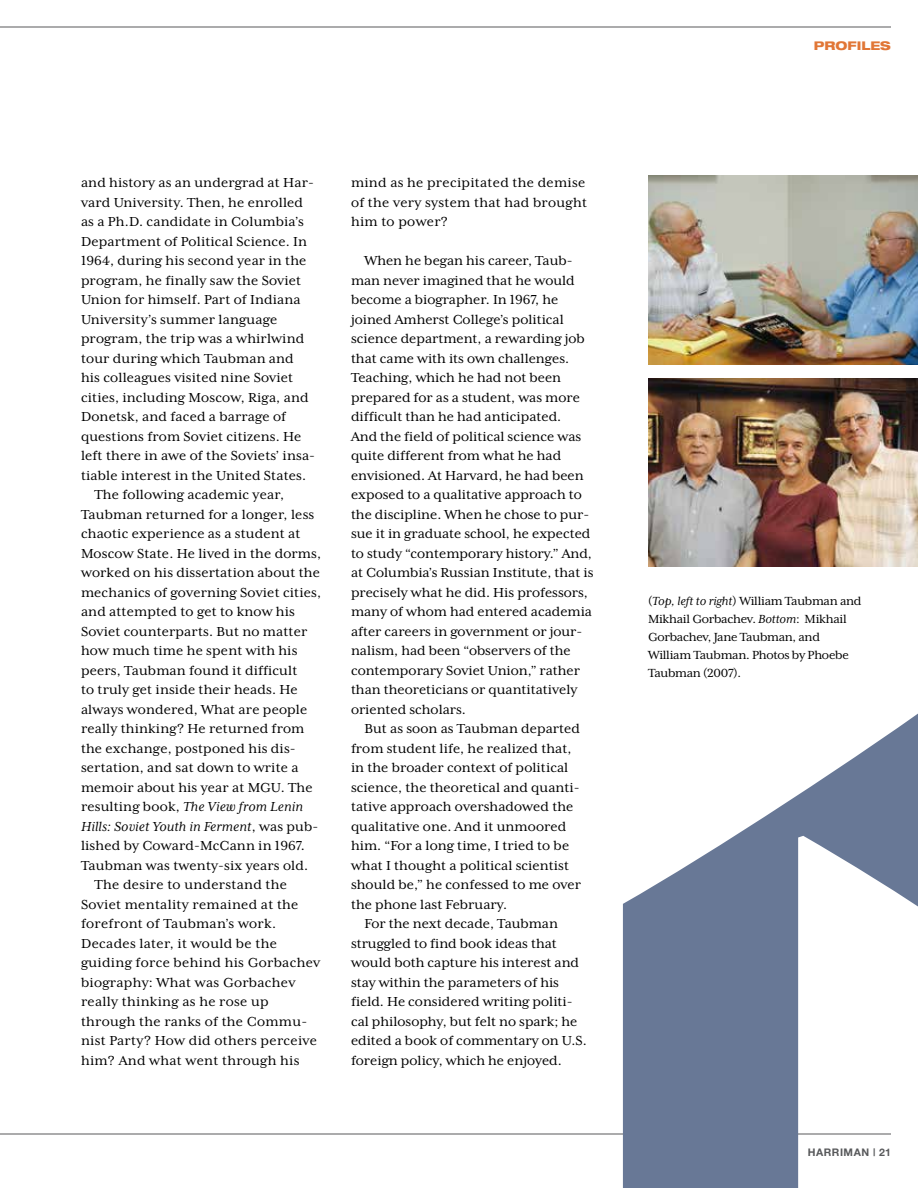
<style>
.page{position:relative;width:918px;height:1188px;background:#fff}
.page>*{position:absolute;margin:0;border:0;box-sizing:border-box;transform-origin:0 0}
.t1{font:15px/19.5px "Mrs Eaves XL Serif OT";letter-spacing:.01em;color:#000;text-align:justify}
.t2{font:italic 15px "Mrs Eaves XL Serif OT";letter-spacing:.01em;color:#000}
.t3{font:13.5px/18px "Mrs Eaves XL Serif OT";letter-spacing:-.02em;color:#000}
.t4{font:800 expanded 12px "Helvetica Neue";color:#e17636}
.t5{font:700 10.5px "Helvetica Neue";letter-spacing:.05em;color:#58595b}
.s1{font-style:normal}
.s2{font-style:italic}
</style>
<div class="page">
<hr style="left:0;top:27px;width:891px;height:1px;background:#58595b">
<img style="left:648px;top:378px;width:270px;height:189px">
<img style="left:648px;top:176px;width:270px;height:188px">
<hr style="left:0;top:1134px;width:891px;height:1px;background:#58595b">
<svg style="left:594px;top:713px;width:324px;height:475px"></svg>
<p class="t1" style="left:81px;top:173px;width:235px">and history as an undergrad at Har-</p>
<p class="t1" style="left:81px;top:193px;width:224px">vard University. Then, he enrolled</p>
<p class="t1" style="left:81px;top:212px;width:224px">as a Ph.D. candidate in Columbia’s</p>
<p class="t1" style="left:81px;top:232px;width:228px">Department of Political Science. In</p>
<p class="t1" style="left:81px;top:251px;width:227px">1964, during his second year in the</p>
<p class="t1" style="left:81px;top:271px;width:222px">program, he finally saw the Soviet</p>
<p class="t1" style="left:81px;top:290px;width:221px">Union for himself. Part of Indiana</p>
<p class="t1" style="left:81px;top:310px;width:198px">University’s summer language</p>
<p class="t1" style="left:81px;top:329px;width:225px">program, the trip was a whirlwind</p>
<p class="t1" style="left:81px;top:349px;width:214px">tour during which Taubman and</p>
<p class="t1" style="left:81px;top:368px;width:214px">his colleagues visited nine Soviet</p>
<p class="t1" style="left:81px;top:388px;width:229px">cities, including Moscow, Riga, and</p>
<p class="t1" style="left:81px;top:407px;width:207px">Donetsk, and faced a barrage of</p>
<p class="t1" style="left:81px;top:427px;width:222px">questions from Soviet citizens. He</p>
<p class="t1" style="left:81px;top:446px;width:236px">left there in awe of the Soviets’ insa-</p>
<p class="t1" style="left:81px;top:466px;width:227px">tiable interest in the United States.</p>
<p class="t1" style="left:94px;top:485px;width:191px">The following academic year,</p>
<p class="t1" style="left:81px;top:505px;width:235px">Taubman returned for a longer, less</p>
<p class="t1" style="left:81px;top:524px;width:221px">chaotic experience as a student at</p>
<p class="t1" style="left:81px;top:544px;width:242px">Moscow State. He lived in the dorms,</p>
<p class="t1" style="left:81px;top:563px;width:241px">worked on his dissertation about the</p>
<p class="t1" style="left:81px;top:583px;width:242px">mechanics of governing Soviet cities,</p>
<p class="t1" style="left:81px;top:602px;width:216px">and attempted to get to know his</p>
<p class="t1" style="left:81px;top:622px;width:228px">Soviet counterparts. But no matter</p>
<p class="t1" style="left:81px;top:641px;width:218px">how much time he spent with his</p>
<p class="t1" style="left:81px;top:661px;width:218px">peers, Taubman found it difficult</p>
<p class="t1" style="left:81px;top:680px;width:218px">to truly get inside their heads. He</p>
<p class="t1" style="left:81px;top:700px;width:228px">always wondered, What are people</p>
<p class="t1" style="left:81px;top:719px;width:225px">really thinking? He returned from</p>
<p class="t1" style="left:81px;top:739px;width:216px">the exchange, postponed his dis-</p>
<p class="t1" style="left:81px;top:758px;width:219px">sertation, and sat down to write a</p>
<p class="t1" style="left:81px;top:778px;width:233px">memoir about his year at MGU. The</p>
<p class="t2" style="left:81px;top:799px;width:224px"><span class="s1">resulting book,</span> The View from Lenin</p>
<p class="t2" style="left:81px;top:819px;width:239px">Hills: Soviet Youth in Ferment<span class="s1">, was pub-</span></p>
<p class="t1" style="left:81px;top:836px;width:225px">lished by Coward-McCann in 1967.</p>
<p class="t1" style="left:81px;top:856px;width:229px">Taubman was twenty-six years old.</p>
<p class="t1" style="left:94px;top:875px;width:194px">The desire to understand the</p>
<p class="t1" style="left:81px;top:895px;width:219px">Soviet mentality remained at the</p>
<p class="t1" style="left:81px;top:914px;width:197px">forefront of Taubman’s work.</p>
<p class="t1" style="left:81px;top:934px;width:198px">Decades later, it would be the</p>
<p class="t1" style="left:81px;top:953px;width:241px">guiding force behind his Gorbachev</p>
<p class="t1" style="left:81px;top:973px;width:216px">biography: What was Gorbachev</p>
<p class="t1" style="left:81px;top:992px;width:189px">really thinking as he rose up</p>
<p class="t1" style="left:81px;top:1012px;width:228px">through the ranks of the Commu-</p>
<p class="t1" style="left:81px;top:1031px;width:238px">nist Party? How did others perceive</p>
<p class="t1" style="left:81px;top:1051px;width:220px">him? And what went through his</p>
<p class="t1" style="left:351px;top:173px;width:238px">mind as he precipitated the demise of the very system that had brought him to power?</p>
<p class="t1" style="left:351px;top:251px;width:244px;text-align:left;text-indent:14px">When he began his career, Taub&shy;man never imagined that he would become a biographer. In 1967, he joined Amherst College’s political science department, a rewarding job that came with its own challenges.<br>Teaching, which he had not been prepared for as a student, was more difficult than he had anticipated.<br>And the field of political science was quite different from what he had envisioned. At Harvard, he had been exposed to a qualitative approach to the discipline. When he chose to pur&shy;sue it in graduate school, he expected to study “contemporary history.” And, at Columbia’s Russian Institute, that is precisely what he did. His professors, many of whom had entered academia after careers in government or jour&shy;nalism, had been “observers of the contemporary Soviet Union,” rather than theoreticians or quantitatively oriented scholars.</p>
<p class="t1" style="left:364px;top:719px;width:217px">But as soon as Taubman departed</p>
<p class="t1" style="left:351px;top:739px;width:222px">from student life, he realized that,</p>
<p class="t1" style="left:351px;top:758px;width:219px">in the broader context of political</p>
<p class="t1" style="left:351px;top:778px;width:230px">science, the theoretical and quanti-</p>
<p class="t1" style="left:351px;top:797px;width:224px">tative approach overshadowed the</p>
<p class="t1" style="left:351px;top:817px;width:217px">qualitative one. And it unmoored</p>
<p class="t1" style="left:351px;top:836px;width:220px">him. “For a long time, I tried to be</p>
<p class="t1" style="left:351px;top:856px;width:220px">what I thought a political scientist</p>
<p class="t1" style="left:351px;top:875px;width:232px">should be,” he confessed to me over</p>
<p class="t1" style="left:351px;top:895px;width:158px">the phone last February.</p>
<p class="t1" style="left:364px;top:914px;width:195px">For the next decade, Taubman</p>
<p class="t1" style="left:351px;top:934px;width:207px">struggled to find book ideas that</p>
<p class="t1" style="left:351px;top:953px;width:230px">would both capture his interest and</p>
<p class="t1" style="left:351px;top:973px;width:210px">stay within the parameters of his</p>
<p class="t1" style="left:351px;top:992px;width:223px">field. He considered writing politi-</p>
<p class="t1" style="left:351px;top:1012px;width:228px">cal philosophy, but felt no spark; he</p>
<p class="t1" style="left:351px;top:1031px;width:237px">edited a book of commentary on U.S.</p>
<p class="t1" style="left:351px;top:1051px;width:212px">foreign policy, which he enjoyed.</p>
<p class="t4" style="left:814px;top:38px;width:79px">PROFILES</p>
<p class="t3" style="left:648px;top:592px;width:215px">(<span class="s2">Top, left to right</span>) William Taubman and<br>Mikhail Gorbachev. <span class="s2">Bottom</span>: Mikhail<br>Gorbachev, Jane Taubman, and<br>William Taubman. Photos by Phoebe<br>Taubman (2007).</p>
<p class="t5" style="left:808px;top:1145px;width:85px">HARRIMAN | 21</p>
</div>
